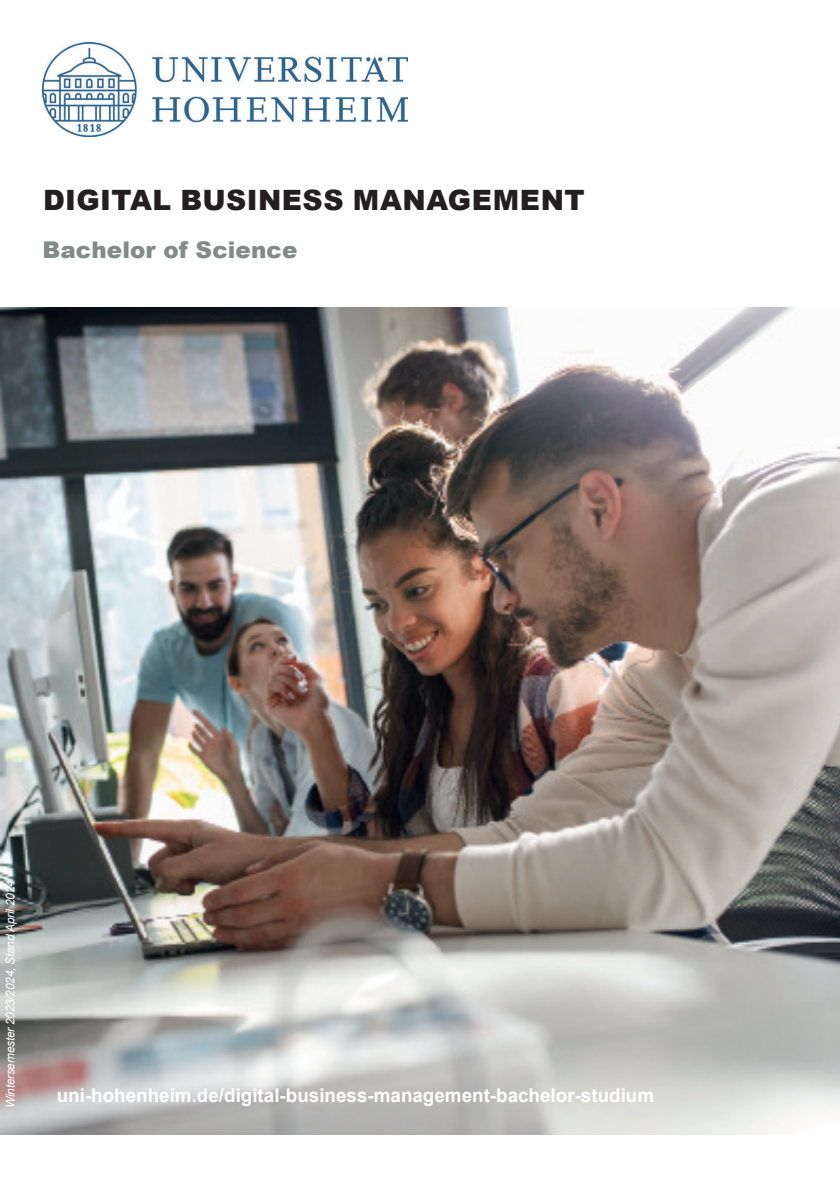
<style>
.page{position:relative;width:840px;height:1191px;background:#fff}
.page>*{position:absolute;margin:0;border:0;box-sizing:border-box;transform-origin:0 0}
.Lauftext{font:900 28px "Arial";letter-spacing:.015em;color:#231f20}
.Lauftext-2{font:900 23px "Arial";letter-spacing:.005em;color:#818c89}
.Lauftext-3{font:700 19px "Arial";color:#fff}
.Lauftext-4{font:italic 12px "Arial";letter-spacing:-.025em;color:#fff}
</style>
<div class="page">
<img style="left:0;top:307px;width:839px;height:827px">
<img style="left:43px;top:43px;width:364px;height:94px">
<p class="Lauftext" style="left:43px;top:180px;width:543px">DIGITAL BUSINESS MANAGEMENT</p>
<p class="Lauftext-2" style="left:43px;top:233px;width:256px">Bachelor of Science</p>
<p class="Lauftext-4" style="left:2px;top:1108px;width:229px;rotate:-90deg">Wintersemester 2023/2024, Stand April 2024</p>
<p class="Lauftext-3" style="left:57px;top:1081px;width:598px">uni-hohenheim.de/digital-business-management-bachelor-studium</p>
</div>
